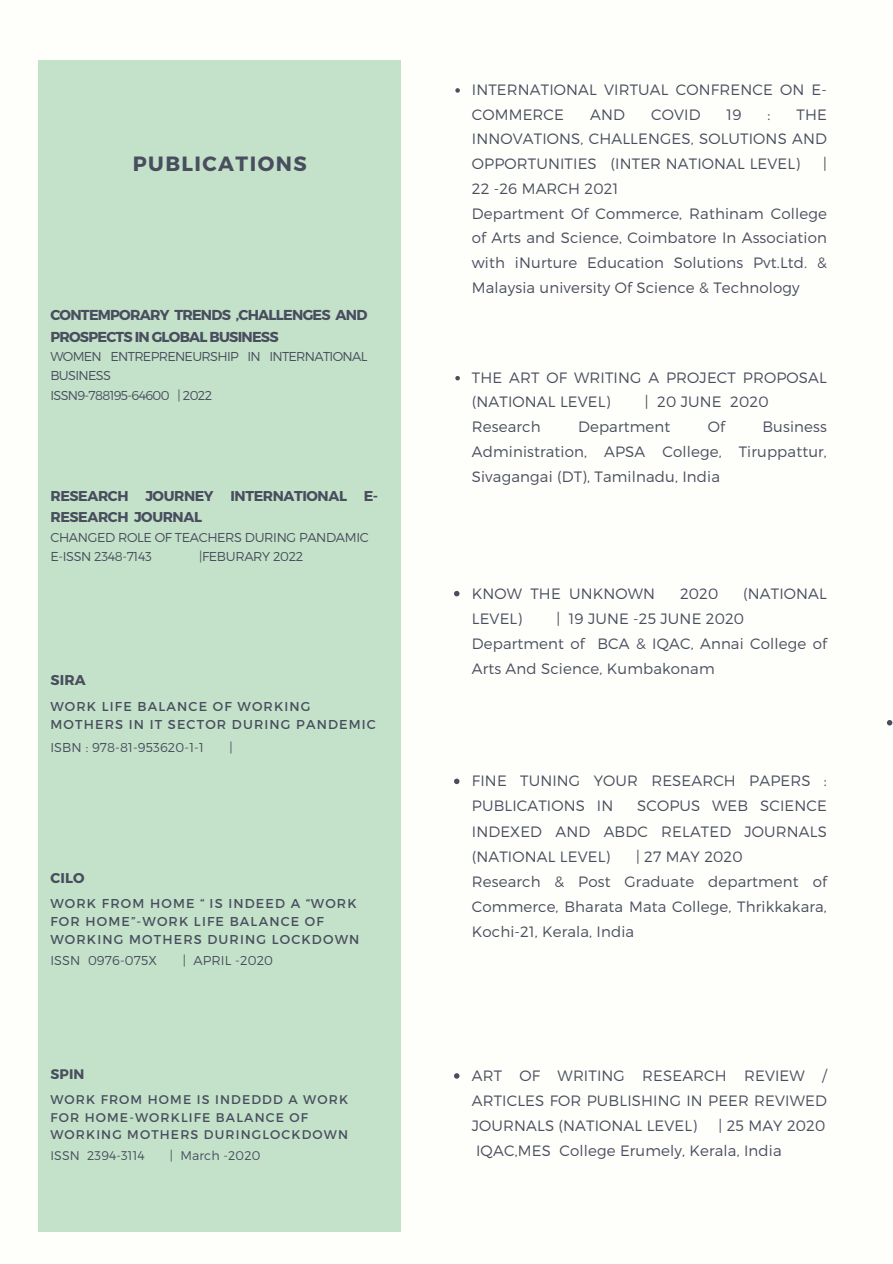
<style>
.page{position:relative;width:893px;height:1264px;background:#fff}
.page>*{position:absolute;margin:0;border:0;box-sizing:border-box;transform-origin:0 0}
.t1{font:700 20.7px "Montserrat";letter-spacing:.07em;color:#494e5f}
.t2{font:300 15px/24.8px "Montserrat";letter-spacing:.01em;color:#494e5f;text-align:justify}
.t3{font:700 14.4px/21.5px "Montserrat";letter-spacing:-.055em;color:#494e5f}
.t4{font:700 14.25px/21.5px "Montserrat";letter-spacing:-.03em;color:#494e5f}
.t5{font:700 14.1px "Montserrat";letter-spacing:.01em;color:#494e5f}
.t6{font:700 13.8px "Montserrat";color:#494e5f}
.t7{font:12.9px/17.9px "Montserrat";letter-spacing:.09em;color:#494e5f}
.t8{font:300 12.9px/19.4px "Montserrat";letter-spacing:-.05em;color:#494e5f}
.t9{font:300 12.9px "Montserrat";letter-spacing:-.03em;color:#494e5f}
.t10{font:300 12.9px "Montserrat";letter-spacing:.01em;color:#494e5f}
.t11{font:12.6px/17.4px "Montserrat";letter-spacing:.09em;color:#494e5f}
.t12{font:300 12.6px "Montserrat";letter-spacing:.01em;color:#494e5f}
</style>
<div class="page">
<div style="left:0;top:0;width:892px;height:1262px;background:#fefefa"></div>
<div style="left:39px;top:60px;width:362px;height:1172px;background:#c4e2ca"></div>
<svg style="left:887px;top:720px;width:5px;height:5px"></svg>
<svg style="left:454px;top:778px;width:5px;height:6px"></svg>
<svg style="left:454px;top:1073px;width:5px;height:5px"></svg>
<svg style="left:454px;top:591px;width:5px;height:5px"></svg>
<svg style="left:455px;top:376px;width:5px;height:4px"></svg>
<svg style="left:455px;top:88px;width:5px;height:5px"></svg>
<p class="t1" style="left:133px;top:150px;width:175px">PUBLICATIONS</p>
<p class="t3" style="left:50px;top:303px;width:318px">CONTEMPORARY TRENDS ,CHALLENGES AND<br>PROSPECTS IN GLOBAL BUSINESS</p>
<p class="t8" style="left:50px;top:346px;width:318px">WOMEN ENTREPRENEURSHIP IN INTERNATIONAL<br>BUSINESS</p>
<p class="t8" style="left:50px;top:384px;width:163px">ISSN9-788195-64600 | 2022</p>
<p class="t4" style="left:50px;top:484px;width:329px">RESEARCH JOURNEY INTERNATIONAL E-<br>RESEARCH JOURNAL</p>
<p class="t9" style="left:50px;top:528px;width:320px">CHANGED ROLE OF TEACHERS DURING PANDAMIC</p>
<p class="t9" style="left:50px;top:548px;width:103px">E-ISSN 2348-7143</p>
<p class="t9" style="left:199px;top:548px;width:106px">|FEBURARY 2022</p>
<p class="t5" style="left:50px;top:671px;width:37px">SIRA</p>
<p class="t7" style="left:50px;top:697px;width:327px">WORK LIFE BALANCE OF WORKING<br>MOTHERS IN IT SECTOR DURING PANDEMIC</p>
<p class="t10" style="left:50px;top:738px;width:155px">ISBN : 978-81-953620-1-1</p>
<p class="t9" style="left:229px;top:738px;width:5px">|</p>
<p class="t5" style="left:50px;top:868px;width:36px">CILO</p>
<p class="t7" style="left:50px;top:894px;width:310px">WORK FROM HOME “ IS INDEED A “WORK<br>FOR HOME”-WORK LIFE BALANCE OF<br>WORKING MOTHERS DURING LOCKDOWN</p>
<p class="t10" style="left:50px;top:952px;width:108px">ISSN 0976-075X</p>
<p class="t10" style="left:183px;top:952px;width:92px">| APRIL -2020</p>
<p class="t6" style="left:50px;top:1065px;width:36px">SPIN</p>
<p class="t11" style="left:50px;top:1090px;width:299px">WORK FROM HOME IS INDEDDD A WORK<br>FOR HOME-WORKLIFE BALANCE OF</p>
<p class="t11" style="left:50px;top:1125px;width:299px">WORKING MOTHERS DURINGLOCKDOWN</p>
<p class="t12" style="left:50px;top:1147px;width:96px">ISSN 2394-3114</p>
<p class="t12" style="left:170px;top:1147px;width:92px">| March -2020</p>
<p class="t2" style="left:472px;top:76px;width:356px">INTERNATIONAL VIRTUAL CONFRENCE ON E-<br>COMMERCE</p>
<p class="t2" style="left:590px;top:101px;width:36px">AND</p>
<p class="t2" style="left:651px;top:101px;width:51px">COVID</p>
<p class="t2" style="left:726px;top:101px;width:16px">19</p>
<p class="t2" style="left:767px;top:101px;width:4px">:</p>
<p class="t2" style="left:472px;top:101px;width:356px;text-indent:325px">THE INNOVATIONS, CHALLENGES, SOLUTIONS AND OPPORTUNITIES (INTER NATIONAL LEVEL)</p>
<p class="t2" style="left:823px;top:151px;width:5px">|</p>
<p class="t2" style="left:472px;top:175px;width:148px">22 -26 MARCH 2021</p>
<p class="t2" style="left:472px;top:200px;width:356px">Department Of Commerce, Rathinam College of Arts and Science, Coimbatore In Association with iNurture Education Solutions Pvt.Ltd. &amp; Malaysia university Of Science &amp; Technology</p>
<p class="t2" style="left:472px;top:364px;width:356px">THE ART OF WRITING A PROJECT PROPOSAL (NATIONAL LEVEL)</p>
<p class="t2" style="left:644px;top:389px;width:125px">| 20 JUNE 2020</p>
<p class="t2" style="left:472px;top:413px;width:70px">Research</p>
<p class="t2" style="left:578px;top:413px;width:94px">Department</p>
<p class="t2" style="left:707px;top:413px;width:19px">Of</p>
<p class="t2" style="left:472px;top:413px;width:356px;text-indent:290px">Business Administration, APSA College, Tiruppattur, Sivagangai (DT), Tamilnadu, India</p>
<p class="t2" style="left:472px;top:580px;width:185px">KNOW THE UNKNOWN</p>
<p class="t2" style="left:680px;top:580px;width:40px">2020</p>
<p class="t2" style="left:743px;top:580px;width:85px">(NATIONAL</p>
<p class="t2" style="left:472px;top:605px;width:52px">LEVEL)</p>
<p class="t2" style="left:556px;top:605px;width:189px">| 19 JUNE -25 JUNE 2020</p>
<p class="t2" style="left:472px;top:630px;width:356px;line-height:25.2px">Department of BCA &amp; IQAC, Annai College of<br>Arts And Science, Kumbakonam</p>
<p class="t2" style="left:472px;top:767px;width:356px;line-height:25.2px">FINE TUNING YOUR RESEARCH PAPERS :<br>PUBLICATIONS IN</p>
<p class="t2" style="left:472px;top:792px;width:356px;line-height:25.2px;text-indent:165px">SCOPUS WEB SCIENCE INDEXED AND ABDC RELATED JOURNALS (NATIONAL LEVEL)</p>
<p class="t2" style="left:636px;top:843px;width:108px">| 27 MAY 2020</p>
<p class="t2" style="left:472px;top:868px;width:356px;line-height:25.2px">Research &amp; Post Graduate department of Commerce, Bharata Mata College, Thrikkakara, Kochi-21, Kerala, India</p>
<p class="t2" style="left:472px;top:1062px;width:356px;line-height:25.2px">ART OF WRITING RESEARCH REVIEW / ARTICLES FOR PUBLISHING IN PEER REVIWED JOURNALS (NATIONAL LEVEL)</p>
<p class="t2" style="left:718px;top:1112px;width:108px">| 25 MAY 2020</p>
<p class="t2" style="left:476px;top:1137px;width:307px">IQAC,MES College Erumely, Kerala, India</p>
</div>
